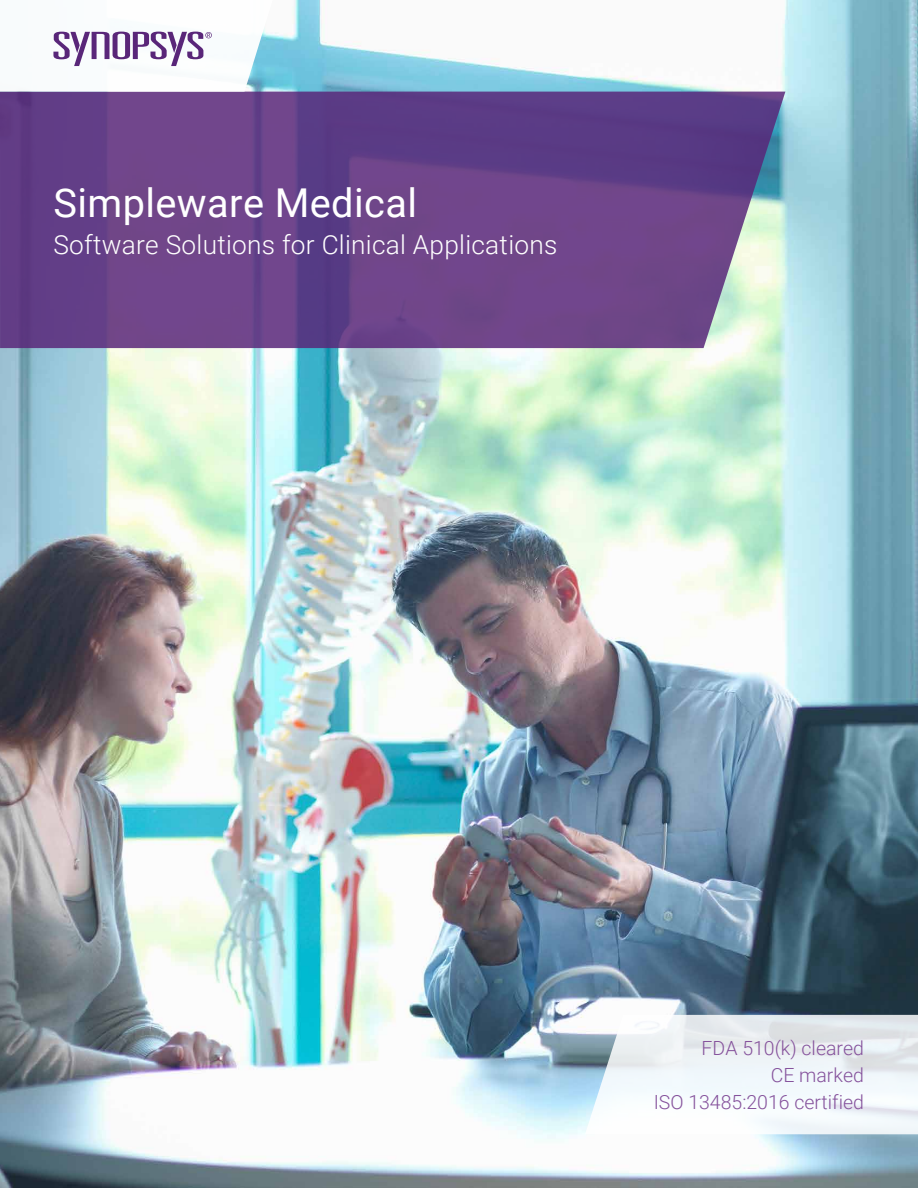
<style>
.page{position:relative;width:918px;height:1188px;background:#fff}
.page>*{position:absolute;margin:0;border:0;box-sizing:border-box;transform-origin:0 0}
.t1{font:39.75px "Roboto";letter-spacing:.01em;color:#fff}
.SUBTITLE{font:300 26.25px "Roboto";letter-spacing:.01em;color:#fff}
.BODY_COPY{font:300 19.5px "Roboto";color:#85529c}
</style>
<div class="page">
<img style="left:0;top:0;width:918px;height:1188px">
<svg style="left:0;top:92px;width:785px;height:256px;background:#6c498c"></svg>
<svg style="left:0;top:0;width:277px;height:92px"></svg>
<svg style="left:585px;top:1015px;width:333px;height:119px"></svg>
<p class="t1" style="left:53px;top:175px;width:365px">Simpleware Medical</p>
<p class="SUBTITLE" style="left:53px;top:226px;width:505px">Software Solutions for Clinical Applications</p>
<p class="BODY_COPY" style="left:702px;top:1034px;width:164px">FDA 510(k) cleared</p>
<p class="BODY_COPY" style="left:771px;top:1061px;width:95px">CE marked</p>
<p class="BODY_COPY" style="left:654px;top:1088px;width:212px">ISO 13485:2016 certified</p>
</div>
